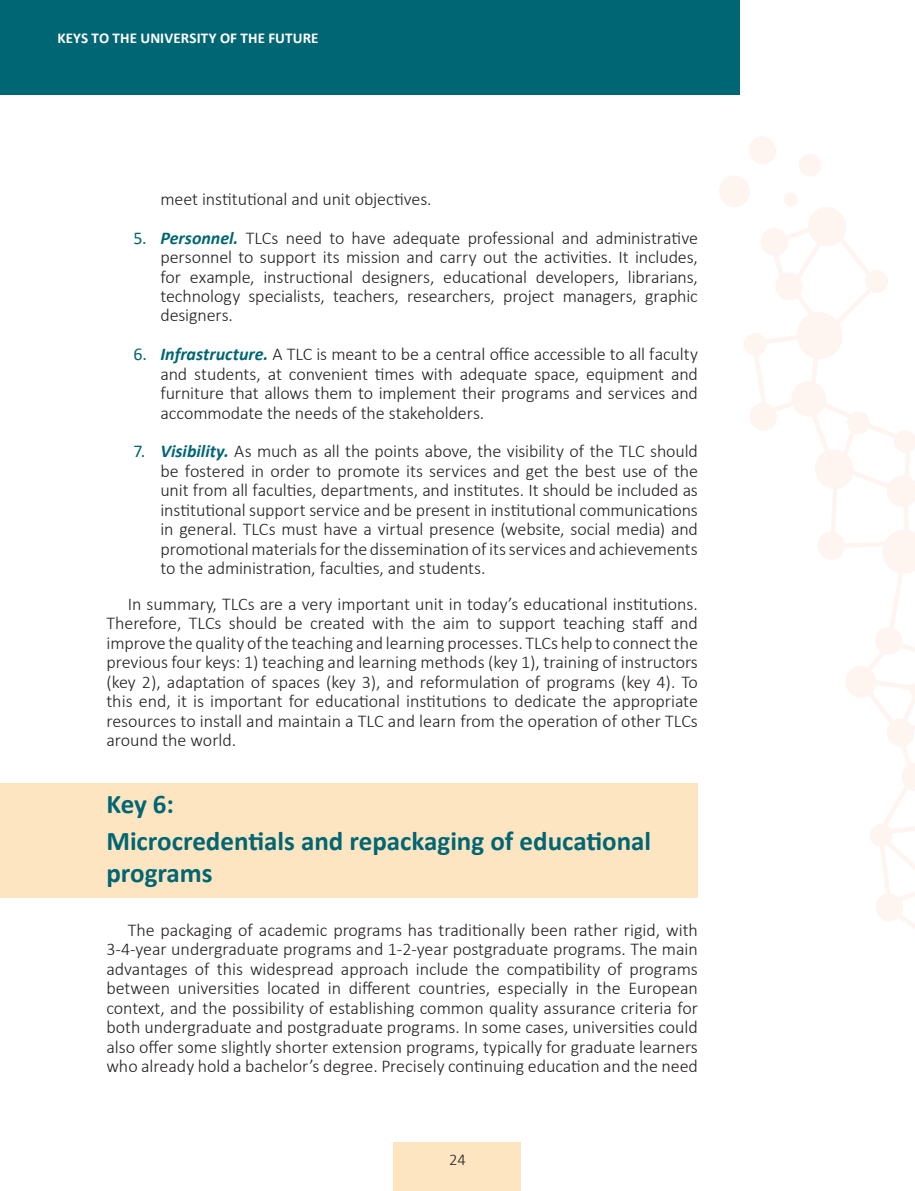
<style>
.page{position:relative;width:915px;height:1191px;background:#fff}
.page>*{position:absolute;margin:0;border:0;box-sizing:border-box;transform-origin:0 0}
.t1{font:700 27px/36.6px "Calibri";color:#006673}
.t2{font:300 18px/19.5px "Calibri";letter-spacing:-.005em;color:#231f20;text-align:justify}
.t3{font:300 16.5px "Calibri";color:#231f20}
.t4{font:700 15px "Calibri";letter-spacing:.005em;color:#fff}
.s1{font-weight:400;color:#006673}
.s2{font-weight:700;font-style:italic;color:#006673}
</style>
<div class="page">
<div style="left:393px;top:1142px;width:128px;height:49px;background:#fee5c1"></div>
<div style="left:0;top:0;width:739px;height:95px;background:#006673"></div>
<svg style="left:719px;top:136px;width:195px;height:792px"></svg>
<div style="left:0;top:782px;width:697px;height:115px;background:#fee5c1"></div>
<p class="t4" style="left:57px;top:32px;width:262px">KEYS TO THE UNIVERSITY OF THE FUTURE</p>
<p class="t2" style="left:160px;top:191px;width:272px">meet institutional and unit objectives.</p>
<p class="t2" style="left:160px;top:230px;width:539px;text-indent:-27px"><span class="s1">5.</span> <span class="s2">Personnel.</span> TLCs need to have adequate professional and administrative personnel to support its mission and carry out the activities. It includes, for example, instructional designers, educational developers, librarians, technology specialists, teachers, researchers, project managers, graphic designers.</p>
<p class="t2" style="left:160px;top:346px;width:539px;text-indent:-27px"><span class="s1">6.</span> <span class="s2">Infrastructure.</span> A TLC is meant to be a central office accessible to all faculty and students, at convenient times with adequate space, equipment and furniture that allows them to implement their programs and services and accommodate the needs of the stakeholders.</p>
<p class="t2" style="left:160px;top:443px;width:539px;text-indent:-27px"><span class="s1">7.</span> <span class="s2">Visibility.</span> As much as all the points above, the visibility of the TLC should be fostered in order to promote its services and get the best use of the unit from all faculties, departments, and institutes. It should be included as institutional support service and be present in institutional communications in general. TLCs must have a virtual presence (website, social media) and promotional materials for the dissemination of its services and achievements to the administration, faculties, and students.</p>
<p class="t2" style="left:106px;top:595px;width:593px;text-indent:21px">In summary, TLCs are a very important unit in today’s educational institutions.<br>Therefore, TLCs should be created with the aim to support teaching staff and improve the quality of the teaching and learning processes. TLCs help to connect the previous four keys: 1) teaching and learning methods (key 1), training of instructors (key 2), adaptation of spaces (key 3), and reformulation of programs (key 4). To this end, it is important for educational institutions to dedicate the appropriate resources to install and maintain a TLC and learn from the operation of other TLCs around the world.</p>
<h1 class="t1" style="left:106px;top:788px;width:546px">Key 6:<br>Microcredentials and repackaging of educational</h1>
<h1 class="t1" style="left:106px;top:857px;width:108px">programs</h1>
<p class="t2" style="left:106px;top:921px;width:593px;text-indent:21px">The packaging of academic programs has traditionally been rather rigid, with 3-4-year undergraduate programs and 1-2-year postgraduate programs. The main advantages of this widespread approach include the compatibility of programs between universities located in different countries, especially in the European context, and the possibility of establishing common quality assurance criteria for both undergraduate and postgraduate programs. In some cases, universities could also offer some slightly shorter extension programs, typically for graduate learners who already hold a bachelor’s degree. Precisely continuing education and the need</p>
<p class="t3" style="left:449px;top:1152px;width:18px">24</p>
</div>
